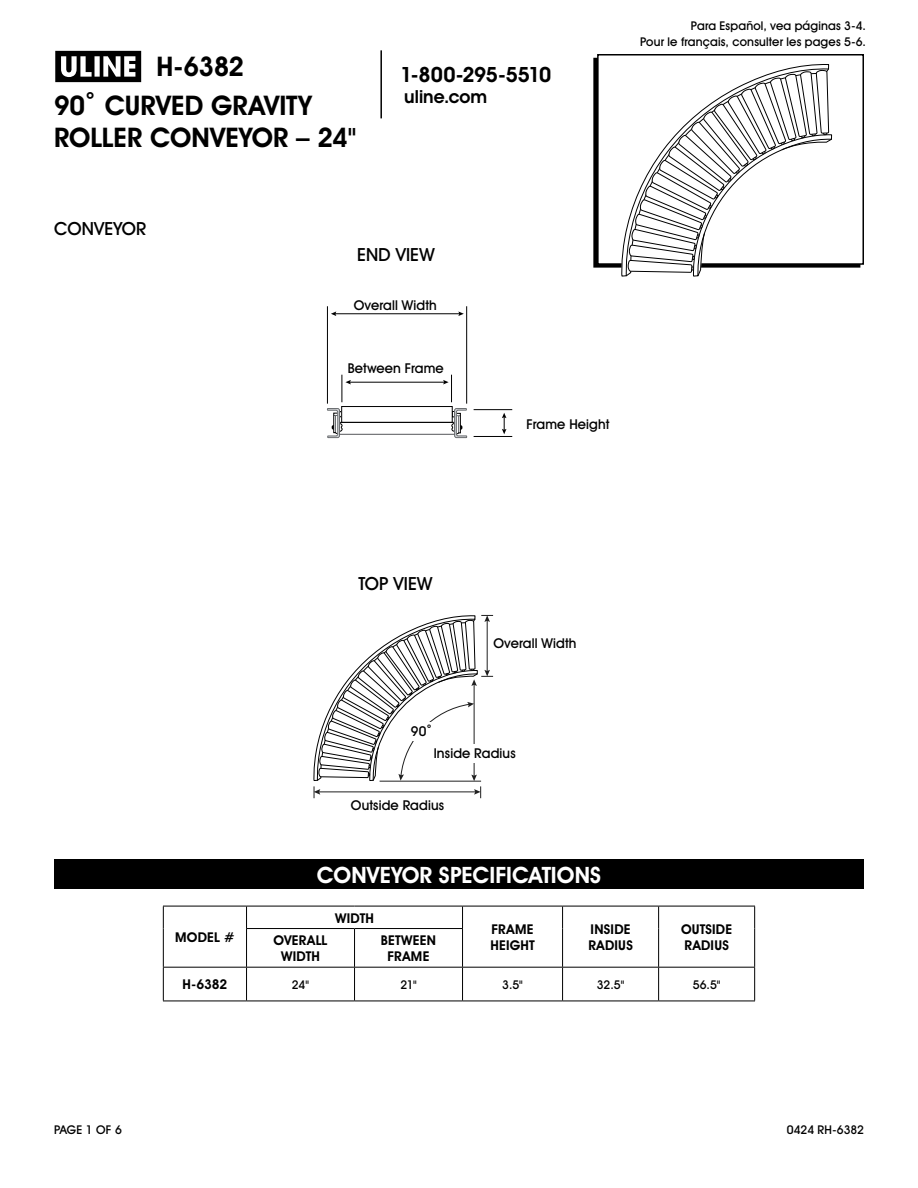
<style>
.page{position:relative;width:918px;height:1188px;background:#fff}
.page>*{position:absolute;margin:0;border:0;box-sizing:border-box;transform-origin:0 0}
.t1{font:700 27px/32.4px "Uline Two Knine";letter-spacing:-.005em;color:#000}
.t2{font:700 22.5px "Uline Two Knine";letter-spacing:.005em;color:#fff}
.t3{font:700 21px "Uline Two Knine";letter-spacing:-.02em;color:#000}
.t4{font:18px "Uline Two Knine";letter-spacing:.005em;color:#000}
.t5{font:700 18px "Uline Two Knine";color:#000}
.t6{font:700 13.5px/16.2px "Uline Two Knine";letter-spacing:.02em;color:#000}
.t7{font:13.5px "Uline Two Knine";letter-spacing:.01em;color:#000}
.t8{font:12px/16.8px "Uline Two Knine";letter-spacing:.015em;color:#000;text-align:right}
.t9{font:12px "Uline Two Knine";letter-spacing:-.01em;color:#000}
.s1{font-weight:700}
</style>
<div class="page">
<svg style="left:55px;top:51px;width:86px;height:31px"></svg>
<hr style="left:380px;top:50px;width:2px;height:68px;background:#000">
<div style="left:54px;top:859px;width:810px;height:30px;background:#000"></div>
<hr style="left:163px;top:906px;width:84px;height:1px;background:#000">
<svg style="left:163px;top:906px;width:1px;height:23px"></svg>
<hr style="left:247px;top:906px;width:108px;height:1px;background:#000">
<svg style="left:246px;top:906px;width:1px;height:22px"></svg>
<hr style="left:355px;top:906px;width:108px;height:1px;background:#000">
<hr style="left:463px;top:906px;width:100px;height:1px;background:#000">
<svg style="left:462px;top:906px;width:1px;height:22px"></svg>
<hr style="left:563px;top:906px;width:96px;height:1px;background:#000">
<svg style="left:562px;top:906px;width:1px;height:23px"></svg>
<hr style="left:659px;top:906px;width:96px;height:1px;background:#000">
<svg style="left:658px;top:906px;width:1px;height:23px"></svg>
<svg style="left:754px;top:906px;width:1px;height:23px"></svg>
<hr style="left:163px;top:929px;width:1px;height:38px;background:#000">
<hr style="left:246px;top:929px;width:1px;height:38px;background:#000">
<hr style="left:354px;top:929px;width:1px;height:38px;background:#000">
<hr style="left:462px;top:929px;width:1px;height:38px;background:#000">
<hr style="left:562px;top:929px;width:1px;height:38px;background:#000">
<hr style="left:658px;top:929px;width:1px;height:38px;background:#000">
<hr style="left:754px;top:929px;width:1px;height:38px;background:#000">
<hr style="left:163px;top:968px;width:1px;height:33px;background:#000">
<hr style="left:246px;top:968px;width:1px;height:33px;background:#000">
<hr style="left:354px;top:968px;width:1px;height:33px;background:#000">
<hr style="left:462px;top:968px;width:1px;height:33px;background:#000">
<hr style="left:562px;top:968px;width:1px;height:33px;background:#000">
<hr style="left:658px;top:968px;width:1px;height:33px;background:#000">
<hr style="left:754px;top:968px;width:1px;height:33px;background:#000">
<hr style="left:163px;top:1001px;width:84px;height:1px;background:#000">
<hr style="left:247px;top:1001px;width:108px;height:1px;background:#000">
<hr style="left:355px;top:1001px;width:108px;height:1px;background:#000">
<hr style="left:463px;top:1001px;width:100px;height:1px;background:#000">
<hr style="left:563px;top:1001px;width:96px;height:1px;background:#000">
<hr style="left:659px;top:1001px;width:96px;height:1px;background:#000">
<hr style="left:163px;top:967px;width:84px;height:1px;background:#000">
<hr style="left:246px;top:928px;width:109px;height:1px;background:#000">
<hr style="left:355px;top:928px;width:108px;height:1px;background:#000">
<hr style="left:247px;top:967px;width:108px;height:1px;background:#000">
<hr style="left:355px;top:967px;width:108px;height:1px;background:#000">
<hr style="left:463px;top:967px;width:100px;height:1px;background:#000">
<hr style="left:563px;top:967px;width:96px;height:1px;background:#000">
<hr style="left:659px;top:967px;width:96px;height:1px;background:#000">
<svg style="left:313px;top:614px;width:180px;height:184px"></svg>
<hr style="left:466px;top:306px;width:1px;height:98px;background:#000">
<hr style="left:327px;top:306px;width:1px;height:98px;background:#000">
<hr style="left:474px;top:436px;width:38px;height:1px;background:#000">
<hr style="left:474px;top:409px;width:38px;height:1px;background:#000">
<hr style="left:335px;top:313px;width:125px;height:1px;background:#000">
<svg style="left:331px;top:311px;width:5px;height:5px"></svg>
<svg style="left:458px;top:311px;width:6px;height:5px"></svg>
<hr style="left:349px;top:382px;width:96px;height:1px;background:#000">
<svg style="left:342px;top:375px;width:9px;height:27px"></svg>
<svg style="left:443px;top:375px;width:9px;height:27px"></svg>
<svg style="left:502px;top:413px;width:4px;height:21px"></svg>
<div style="left:341px;top:406px;width:112px;height:17px;border:1px solid #000"></div>
<svg style="left:327px;top:408px;width:16px;height:30px"></svg>
<svg style="left:451px;top:408px;width:16px;height:30px"></svg>
<hr style="left:340px;top:434px;width:115px;height:1px;background:#55575a">
<div style="left:345px;top:363px;width:101px;height:13px;background:#fff"></div>
<div style="left:597px;top:54px;width:267px;height:211px;border:2px solid #000"></div>
<svg style="left:625px;top:64px;width:207px;height:213px"></svg>
<div style="left:491px;top:637px;width:89px;height:14px;background:#fff"></div>
<div style="left:404px;top:723px;width:31px;height:18px;background:#fff"></div>
<div style="left:427px;top:744px;width:95px;height:18px;background:#fff"></div>
<h1 class="t1" style="left:157px;top:50px;width:89px">H-6382</h1>
<h3 class="t3" style="left:400px;top:62px;width:152px">1-800-295-5510</h3>
<h3 class="t5" style="left:404px;top:86px;width:84px">uline.com</h3>
<h1 class="t1" style="left:54px;top:89px;width:304px">90˚ CURVED GRAVITY<br>ROLLER CONVEYOR – 24"</h1>
<h3 class="t4" style="left:54px;top:218px;width:94px">CONVEYOR</h3>
<h3 class="t4" style="left:357px;top:244px;width:79px">END VIEW</h3>
<p class="t7" style="left:354px;top:297px;width:84px">Overall Width</p>
<p class="t7" style="left:348px;top:360px;width:98px">Between Frame</p>
<p class="t7" style="left:527px;top:416px;width:84px">Frame Height</p>
<p class="t8" style="left:640px;top:17px;width:227px">Para Español, vea páginas 3-4.<br>Pour le français, consulter les pages 5-6.</p>
<h3 class="t4" style="left:358px;top:572px;width:75px">TOP VIEW</h3>
<p class="t7" style="left:411px;top:723px;width:23px">90<span class="s1">˚</span></p>
<p class="t7" style="left:494px;top:634px;width:84px">Overall Width</p>
<p class="t7" style="left:434px;top:745px;width:84px">Inside Radius</p>
<p class="t7" style="left:351px;top:797px;width:95px">Outside Radius</p>
<h2 class="t2" style="left:317px;top:861px;width:286px">CONVEYOR SPECIFICATIONS</h2>
<p class="t6" style="left:175px;top:929px;width:61px">MODEL #</p>
<p class="t6" style="left:335px;top:910px;width:40px">WIDTH</p>
<p class="t6" style="left:490px;top:921px;width:46px">FRAME<br>HEIGHT</p>
<p class="t6" style="left:588px;top:921px;width:46px">INSIDE<br>RADIUS</p>
<p class="t6" style="left:681px;top:921px;width:53px">OUTSIDE</p>
<p class="t6" style="left:274px;top:932px;width:55px">OVERALL</p>
<p class="t6" style="left:684px;top:937px;width:46px">RADIUS</p>
<p class="t6" style="left:281px;top:948px;width:40px">WIDTH</p>
<p class="t6" style="left:381px;top:932px;width:57px;text-align:center">BETWEEN<br>FRAME</p>
<p class="t6" style="left:183px;top:976px;width:46px">H-6382</p>
<p class="t8" style="left:292px;top:976px;width:19px">24"</p>
<p class="t8" style="left:400px;top:976px;width:18px">21"</p>
<p class="t8" style="left:502px;top:976px;width:22px">3.5"</p>
<p class="t8" style="left:597px;top:976px;width:29px">32.5"</p>
<p class="t8" style="left:693px;top:976px;width:29px">56.5"</p>
<p class="t8" style="left:54px;top:1121px;width:69px">PAGE 1 OF 6</p>
<p class="t9" style="left:787px;top:1122px;width:79px">0424 RH-6382</p>
</div>
